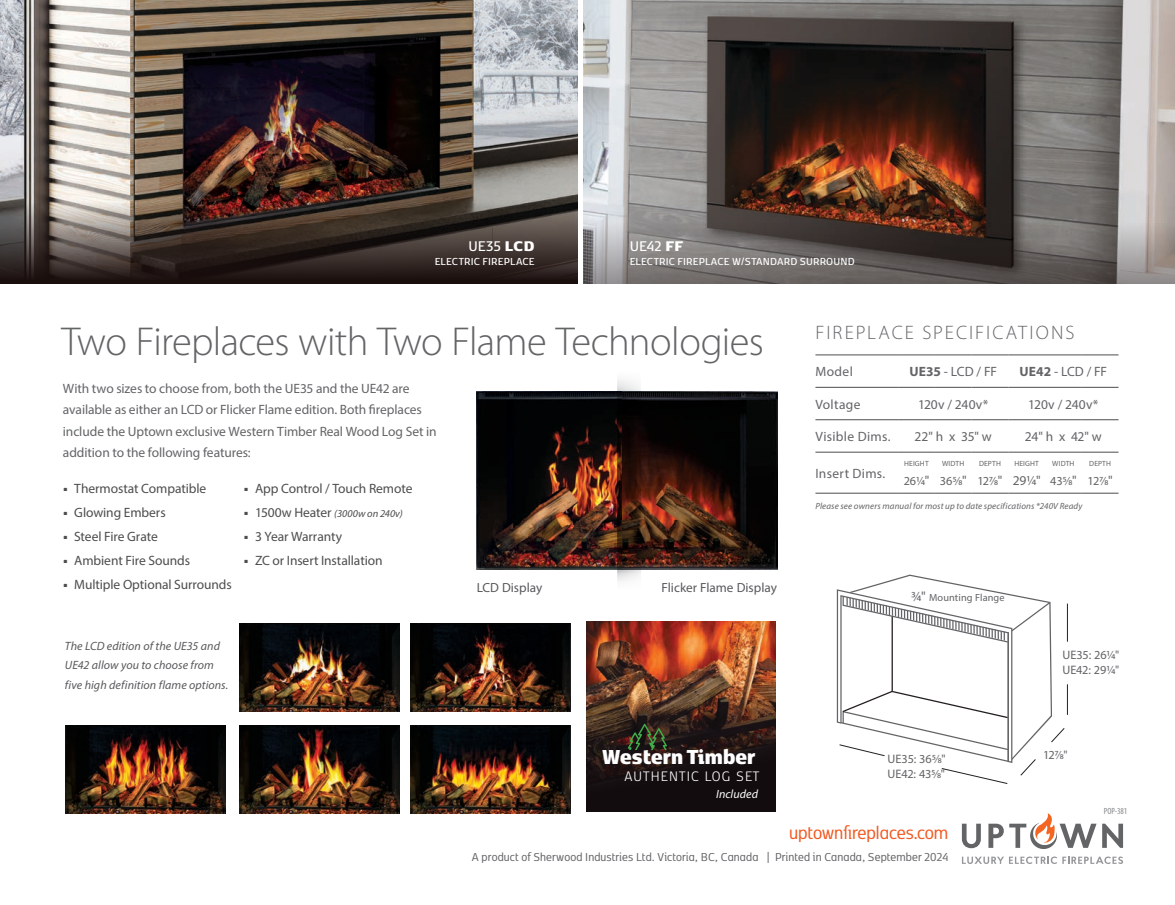
<style>
.page{position:relative;width:1175px;height:905px;background:#fff}
.page>*{position:absolute;margin:0;border:0;box-sizing:border-box;transform-origin:0 0}
.t1{font:300 40.5px "Myriad Pro";letter-spacing:-.02em;color:#636466}
.t2{font:900 23.85px "Kobenhavn CS";letter-spacing:-.02em;color:#fff;scale:.95 1}
.t3{font:21px "Kobenhavn CS";letter-spacing:-.005em;color:#f15a22}
.t4{font:300 19.5px "Myriad Pro";letter-spacing:.1em;color:#636466}
.t5{font:600 16.5px "Kobenhavn CS";color:#fff}
.t6{font:300 16.2px "Kobenhavn CS";letter-spacing:.07em;color:#fff}
.t7{font:13.5px/21px "Myriad Pro";letter-spacing:-.005em;color:#636466}
.t8{font:13.5px "Myriad Pro";letter-spacing:-.005em;color:#4d4d4f}
.t9{font:13.5px "Kobenhavn CS";letter-spacing:.01em;color:#636466}
.t10{font:13.5px "Myriad Pro";letter-spacing:.025em;color:#636466}
.t11{font:13.5px "Myriad Pro";letter-spacing:.02em;color:#636466}
.t12{font:13.2px "Myriad Pro";color:#58595b}
.t13{font:12.3px/15px "Myriad Pro";letter-spacing:-.01em;color:#636466}
.t14{font:italic 12px/19.5px "Myriad Pro";letter-spacing:.005em;color:#58595b}
.t15{font:600 12px "Kobenhavn CS";letter-spacing:.01em;color:#fff}
.t16{font:italic 12px "Myriad Pro";letter-spacing:.01em;color:#fff}
.t17{font:italic 10.5px "Myriad Pro";letter-spacing:.01em;color:#4d4d4f}
.t18{font:10.35px "Myriad Pro";letter-spacing:.01em;color:#636466}
.t19{font:italic 9px "Myriad Pro";letter-spacing:.015em;color:#636466}
.t20{font:condensed 9px "Myriad Pro";letter-spacing:-.01em;color:#86888b}
.t21{font:7.5px "Myriad Pro";letter-spacing:.02em;color:#636466}
.s1{font-weight:900}
.s2{font-style:normal;font-size:13.5px}
.s3{font-weight:700}
.s4{font-size:13.5px}
.s5{font-size:13.8px}
</style>
<div class="page">
<img style="left:0;top:0;width:578px;height:284px">
<img style="left:584px;top:0;width:590px;height:284px">
<img style="left:239px;top:623px;width:160px;height:88px">
<img style="left:410px;top:725px;width:160px;height:88px">
<img style="left:410px;top:623px;width:160px;height:88px">
<img style="left:239px;top:725px;width:160px;height:88px">
<img style="left:66px;top:725px;width:160px;height:88px">
<img style="left:476px;top:391px;width:301px;height:178px">
<svg style="left:617px;top:379px;width:24px;height:202px;background:#3d2a25"></svg>
<img style="left:586px;top:621px;width:190px;height:191px">
<svg style="left:627px;top:723px;width:41px;height:26px"></svg>
<svg style="left:962px;top:823px;width:18px;height:25px"></svg>
<svg style="left:988px;top:823px;width:15px;height:24px"></svg>
<svg style="left:1102px;top:823px;width:21px;height:24px"></svg>
<svg style="left:1009px;top:813px;width:87px;height:36px"></svg>
<svg style="left:962px;top:856px;width:161px;height:8px"></svg>
<hr style="left:1067px;top:603px;width:1px;height:38px;background:#231f20">
<hr style="left:1067px;top:684px;width:1px;height:30px;background:#231f20">
<svg style="left:836px;top:574px;width:229px;height:210px"></svg>
<hr style="left:815px;top:354px;width:83px;height:1px;background:#4d4d4f">
<hr style="left:898px;top:354px;width:36px;height:1px;background:#4d4d4f">
<hr style="left:934px;top:354px;width:37px;height:1px;background:#4d4d4f">
<hr style="left:971px;top:354px;width:37px;height:1px;background:#4d4d4f">
<hr style="left:1008px;top:354px;width:37px;height:1px;background:#4d4d4f">
<hr style="left:1045px;top:354px;width:36px;height:1px;background:#4d4d4f">
<hr style="left:1081px;top:354px;width:37px;height:1px;background:#4d4d4f">
<hr style="left:815px;top:387px;width:83px;height:1px;background:#4d4d4f">
<hr style="left:898px;top:387px;width:36px;height:1px;background:#4d4d4f">
<hr style="left:934px;top:387px;width:37px;height:1px;background:#4d4d4f">
<hr style="left:971px;top:387px;width:37px;height:1px;background:#4d4d4f">
<hr style="left:1008px;top:387px;width:37px;height:1px;background:#4d4d4f">
<hr style="left:1045px;top:387px;width:36px;height:1px;background:#4d4d4f">
<hr style="left:1081px;top:387px;width:37px;height:1px;background:#4d4d4f">
<hr style="left:815px;top:419px;width:83px;height:1px;background:#4d4d4f">
<hr style="left:898px;top:419px;width:36px;height:1px;background:#4d4d4f">
<hr style="left:934px;top:419px;width:37px;height:1px;background:#4d4d4f">
<hr style="left:971px;top:419px;width:37px;height:1px;background:#4d4d4f">
<hr style="left:1008px;top:419px;width:37px;height:1px;background:#4d4d4f">
<hr style="left:1045px;top:419px;width:36px;height:1px;background:#4d4d4f">
<hr style="left:1081px;top:419px;width:37px;height:1px;background:#4d4d4f">
<hr style="left:815px;top:452px;width:83px;height:1px;background:#4d4d4f">
<hr style="left:898px;top:452px;width:36px;height:1px;background:#4d4d4f">
<hr style="left:934px;top:452px;width:37px;height:1px;background:#4d4d4f">
<hr style="left:971px;top:452px;width:37px;height:1px;background:#4d4d4f">
<hr style="left:1008px;top:452px;width:37px;height:1px;background:#4d4d4f">
<hr style="left:1045px;top:452px;width:36px;height:1px;background:#4d4d4f">
<hr style="left:1081px;top:452px;width:37px;height:1px;background:#4d4d4f">
<hr style="left:815px;top:493px;width:83px;height:1px;background:#4d4d4f">
<hr style="left:898px;top:493px;width:36px;height:1px;background:#4d4d4f">
<hr style="left:934px;top:493px;width:37px;height:1px;background:#4d4d4f">
<hr style="left:971px;top:493px;width:37px;height:1px;background:#4d4d4f">
<hr style="left:1008px;top:493px;width:37px;height:1px;background:#4d4d4f">
<hr style="left:1045px;top:493px;width:36px;height:1px;background:#4d4d4f">
<hr style="left:1081px;top:493px;width:37px;height:1px;background:#4d4d4f">
<p class="t5" style="left:468px;top:234px;width:68px">UE35 <span class="s1">LCD</span></p>
<p class="t15" style="left:435px;top:253px;width:101px">ELECTRIC FIREPLACE</p>
<p class="t5" style="left:629px;top:234px;width:55px">UE42 <span class="s1">FF</span></p>
<p class="t15" style="left:629px;top:253px;width:226px">ELECTRIC FIREPLACE W/STANDARD SURROUND</p>
<h1 class="t1" style="left:62px;top:317px;width:704px">Two Fireplaces with Two Flame Technologies</h1>
<p class="t7" style="left:63px;top:378px;width:375px">With two sizes to choose from, both the UE35 and the UE42 are available as either an LCD or Flicker Flame edition. Both fireplaces include the Uptown exclusive Western Timber Real Wood Log Set in addition to the following features:</p>
<p class="t8" style="left:63px;top:480px;width:144px"><sup>■</sup> Thermostat Compatible</p>
<p class="t8" style="left:63px;top:504px;width:104px"><sup>■</sup> Glowing Embers</p>
<p class="t8" style="left:63px;top:528px;width:96px"><sup>■</sup> Steel Fire Grate</p>
<p class="t8" style="left:63px;top:552px;width:128px"><sup>■</sup> Ambient Fire Sounds</p>
<p class="t8" style="left:63px;top:576px;width:170px"><sup>■</sup> Multiple Optional Surrounds</p>
<p class="t8" style="left:244px;top:480px;width:170px"><sup>■</sup> App Control / Touch Remote</p>
<p class="t17" style="left:244px;top:507px;width:160px"><sup>■</sup> <span class="s2">1500w Heater</span> (3000w on 240v)</p>
<p class="t8" style="left:244px;top:528px;width:99px"><sup>■</sup> 3 Year Warranty</p>
<p class="t8" style="left:244px;top:552px;width:140px"><sup>■</sup> ZC or Insert Installation</p>
<p class="t14" style="left:65px;top:636px;width:165px">The LCD edition of the UE35 and<br>UE42 allow you to choose from five high definition flame options.</p>
<p class="t12" style="left:477px;top:579px;width:67px">LCD Display</p>
<p class="t12" style="left:661px;top:579px;width:117px">Flicker Flame Display</p>
<h2 class="t2" style="left:602px;top:738px;width:163px">Western Timber</h2>
<p class="t6" style="left:624px;top:765px;width:136px">AUTHENTIC LOG SET</p>
<p class="t16" style="left:716px;top:787px;width:43px">Included</p>
<h3 class="t4" style="left:815px;top:320px;width:260px">FIREPLACE SPECIFICATIONS</h3>
<p class="t7" style="left:815px;top:361px;width:39px">Model</p>
<p class="t7" style="left:909px;top:361px;width:89px"><span class="s3">UE35</span> - LCD / FF</p>
<p class="t7" style="left:1019px;top:361px;width:89px"><span class="s3">UE42</span> - LCD / FF</p>
<p class="t10" style="left:815px;top:396px;width:47px">Voltage</p>
<p class="t7" style="left:918px;top:393px;width:72px">120v / 240v*</p>
<p class="t7" style="left:1028px;top:393px;width:72px">120v / 240v*</p>
<p class="t11" style="left:815px;top:428px;width:77px">Visible Dims.</p>
<p class="t7" style="left:914px;top:426px;width:79px">22" h x 35" w</p>
<p class="t7" style="left:1024px;top:426px;width:78px">24" h x 42" w</p>
<p class="t10" style="left:815px;top:465px;width:71px">Insert Dims.</p>
<p class="t21" style="left:904px;top:459px;width:26px">HEIGHT</p>
<p class="t21" style="left:942px;top:459px;width:24px">WIDTH</p>
<p class="t21" style="left:979px;top:459px;width:23px">DEPTH</p>
<p class="t21" style="left:1014px;top:459px;width:26px">HEIGHT</p>
<p class="t21" style="left:1052px;top:459px;width:24px">WIDTH</p>
<p class="t21" style="left:1089px;top:459px;width:23px">DEPTH</p>
<p class="t13" style="left:903px;top:472px;width:210px">261/4<span class="s4">"</span> 365/8<span class="s4">"</span> 127/8<span class="s4">" 291/4"</span> 435/8<span class="s4">"</span> 127/8<span class="s4">"</span></p>
<p class="t19" style="left:815px;top:500px;width:268px">Please see owners manual for most up to date specifications *240V Ready</p>
<p class="t18" style="left:911px;top:591px;width:95px"><span class="s5">¾"</span> Mounting Flange</p>
<p class="t13" style="left:887px;top:750px;width:60px">UE35: 365/8"<br>UE42: 435/8"</p>
<p class="t13" style="left:1062px;top:647px;width:58px">UE35: 261/4"<br>UE42: 291/4"</p>
<p class="t13" style="left:1043px;top:747px;width:26px">127/8"</p>
<p class="t20" style="left:1103px;top:805px;width:25px">POP-381</p>
<h3 class="t3" style="left:789px;top:818px;width:161px">uptownfireplaces.com</h3>
<p class="t9" style="left:472px;top:848px;width:478px">A product of Sherwood Industries Ltd. Victoria, BC, Canada | Printed in Canada, September 2024</p>
</div>
